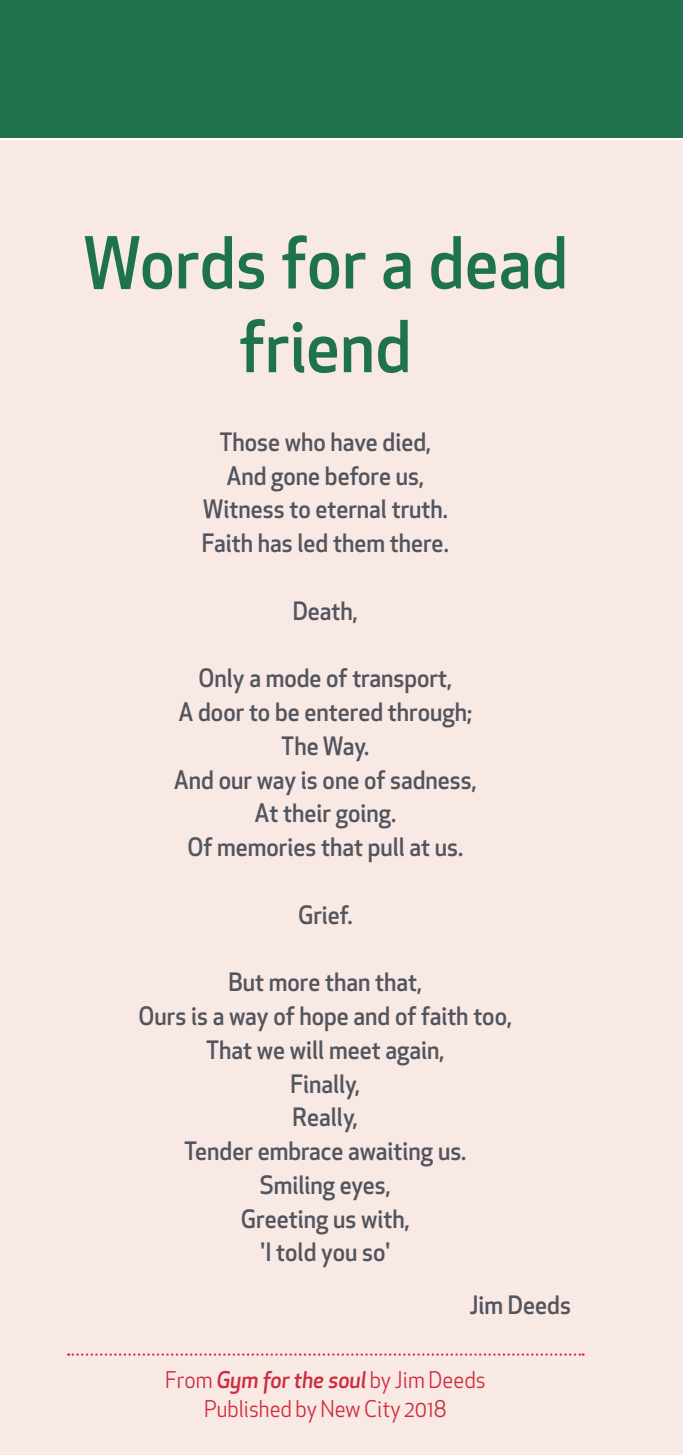
<style>
.page{position:relative;width:683px;height:1455px;background:#fff}
.page>*{position:absolute;margin:0;border:0;box-sizing:border-box;transform-origin:0 0}
.t1{font:500 69.75px/83.7px "Apex New";color:#1e724d;text-align:center;scale:.95 1}
.Text_body{font:500 24.75px "Apex New";color:#52555d;scale:.95 1}
.Text_body-2{font:22.5px "Apex New";color:#cd2d3e;scale:.95 1}
.s1{font-weight:500;font-style:italic}
</style>
<div class="page">
<div style="left:0;top:140px;width:682px;height:1314px;background:#f9e9e5"></div>
<div style="left:0;top:0;width:682px;height:137px;background:#1e724d"></div>
<svg style="left:68px;top:1353px;width:515px;height:2px"></svg>
<p class="t1" style="left:83px;top:220px;width:512px">Words for a dead friend</p>
<p class="Text_body" style="left:219px;top:425px;width:224px">Those who have died,</p>
<p class="Text_body" style="left:226px;top:459px;width:210px">And gone before us,</p>
<p class="Text_body" style="left:203px;top:493px;width:260px">Witness to eternal truth.</p>
<p class="Text_body" style="left:202px;top:526px;width:261px">Faith has led them there.</p>
<p class="Text_body" style="left:292px;top:594px;width:70px">Death,</p>
<p class="Text_body" style="left:198px;top:661px;width:268px">Only a mode of transport,</p>
<p class="Text_body" style="left:178px;top:695px;width:311px">A door to be entered through;</p>
<p class="Text_body" style="left:281px;top:729px;width:94px">The Way.</p>
<p class="Text_body" style="left:174px;top:763px;width:320px">And our way is one of sadness,</p>
<p class="Text_body" style="left:254px;top:796px;width:151px">At their going.</p>
<p class="Text_body" style="left:187px;top:830px;width:292px">Of memories that pull at us.</p>
<p class="Text_body" style="left:298px;top:898px;width:59px">Grief.</p>
<p class="Text_body" style="left:228px;top:965px;width:205px">But more than that,</p>
<p class="Text_body" style="left:138px;top:999px;width:395px">Ours is a way of hope and of faith too,</p>
<p class="Text_body" style="left:206px;top:1033px;width:252px">That we will meet again,</p>
<p class="Text_body" style="left:290px;top:1066px;width:75px">Finally,</p>
<p class="Text_body" style="left:292px;top:1100px;width:70px">Really,</p>
<p class="Text_body" style="left:184px;top:1134px;width:298px">Tender embrace awaiting us.</p>
<p class="Text_body" style="left:259px;top:1168px;width:140px">Smiling eyes,</p>
<p class="Text_body" style="left:241px;top:1201px;width:179px">Greeting us with,</p>
<p class="Text_body" style="left:260px;top:1235px;width:138px">'I told you so'</p>
<p class="Text_body" style="left:469px;top:1288px;width:108px">Jim Deeds</p>
<p class="Text_body-2" style="left:165px;top:1364px;width:339px">From <span class="s1">Gym for the soul</span> by Jim Deeds</p>
<p class="Text_body-2" style="left:204px;top:1394px;width:256px">Published by New City 2018</p>
</div>
